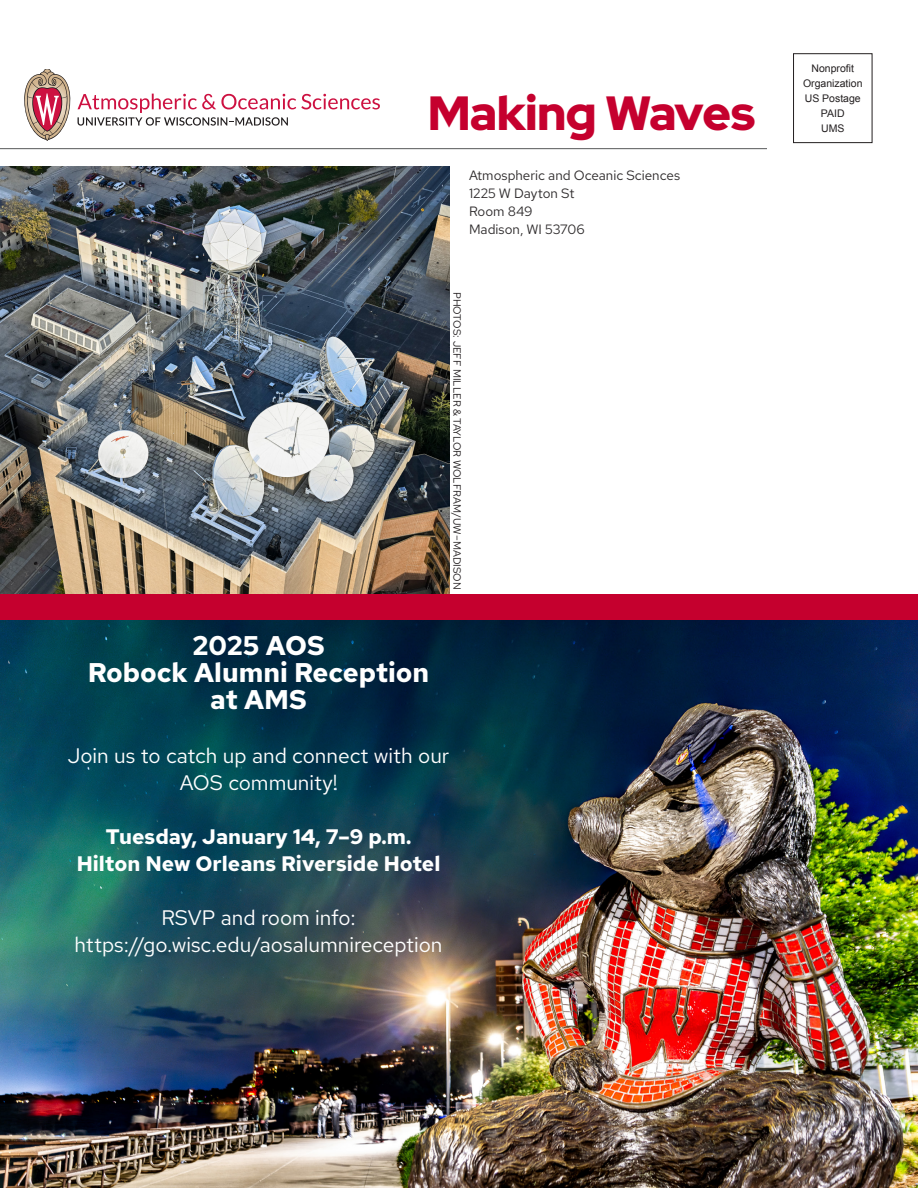
<style>
.page{position:relative;width:918px;height:1188px;background:#fff}
.page>*{position:absolute;margin:0;border:0;box-sizing:border-box;transform-origin:0 0}
.t1{font:900 48px "Red Hat Display";letter-spacing:-.01em;color:#c5002e}
.t2{font:700 27px/27px "Red Hat Text";color:#fff;text-align:center}
.t3{font:21px/27px "Red Hat Text";color:#fff;text-align:center}
.t4{font:700 21px/27px "Red Hat Text";color:#fff;text-align:center}
.Department_Address{font:13.5px/18px "Red Hat Text";color:#2e2b2c}
.Image_Credit{font:10.5px "Red Hat Text";color:#231f20}
.t5{font:10.5px "Arial";color:#231f20}
</style>
<div class="page">
<img style="left:0;top:166px;width:450px;height:428px">
<img style="left:0;top:620px;width:918px;height:568px">
<div style="left:793px;top:54px;width:79px;height:89px;border:1px solid #231f20"></div>
<hr style="left:0;top:148px;width:767px;height:1px;background:#57585a">
<div style="left:0;top:594px;width:918px;height:26px;background:#c5002e"></div>
<svg style="left:24px;top:69px;width:47px;height:72px"></svg>
<svg style="left:78px;top:94px;width:302px;height:32px"></svg>
<p class="t1" style="left:428px;top:82px;width:329px">Making Waves</p>
<p class="Department_Address" style="left:469px;top:166px;width:212px">Atmospheric and Oceanic Sciences<br>1225 W Dayton St<br>Room 849<br>Madison, WI 53706</p>
<p class="Image_Credit" style="left:464px;top:292px;width:299px;rotate:90deg">PHOTOS: JEFF MILLER &amp; TAYLOR WOLFRAM/UW–MADISON</p>
<p class="t2" style="left:88px;top:631px;width:343px">2025 AOS<br>Robock Alumni Reception at AMS</p>
<p class="t3" style="left:68px;top:741px;width:383px">Join us to catch up and connect with our<br>AOS community!</p>
<p class="t4" style="left:77px;top:822px;width:365px">Tuesday, January 14, 7–9 p.m.<br>Hilton New Orleans Riverside Hotel</p>
<p class="t3" style="left:75px;top:903px;width:369px">RSVP and room info: https://go.wisc.edu/aosalumnireception</p>
<p class="t5" style="left:812px;top:61px;width:44px">Nonprofit</p>
<p class="t5" style="left:803px;top:76px;width:61px">Organization</p>
<p class="t5" style="left:805px;top:91px;width:58px">US Postage</p>
<p class="t5" style="left:821px;top:106px;width:25px">PAID</p>
<p class="t5" style="left:821px;top:121px;width:25px">UMS</p>
</div>
